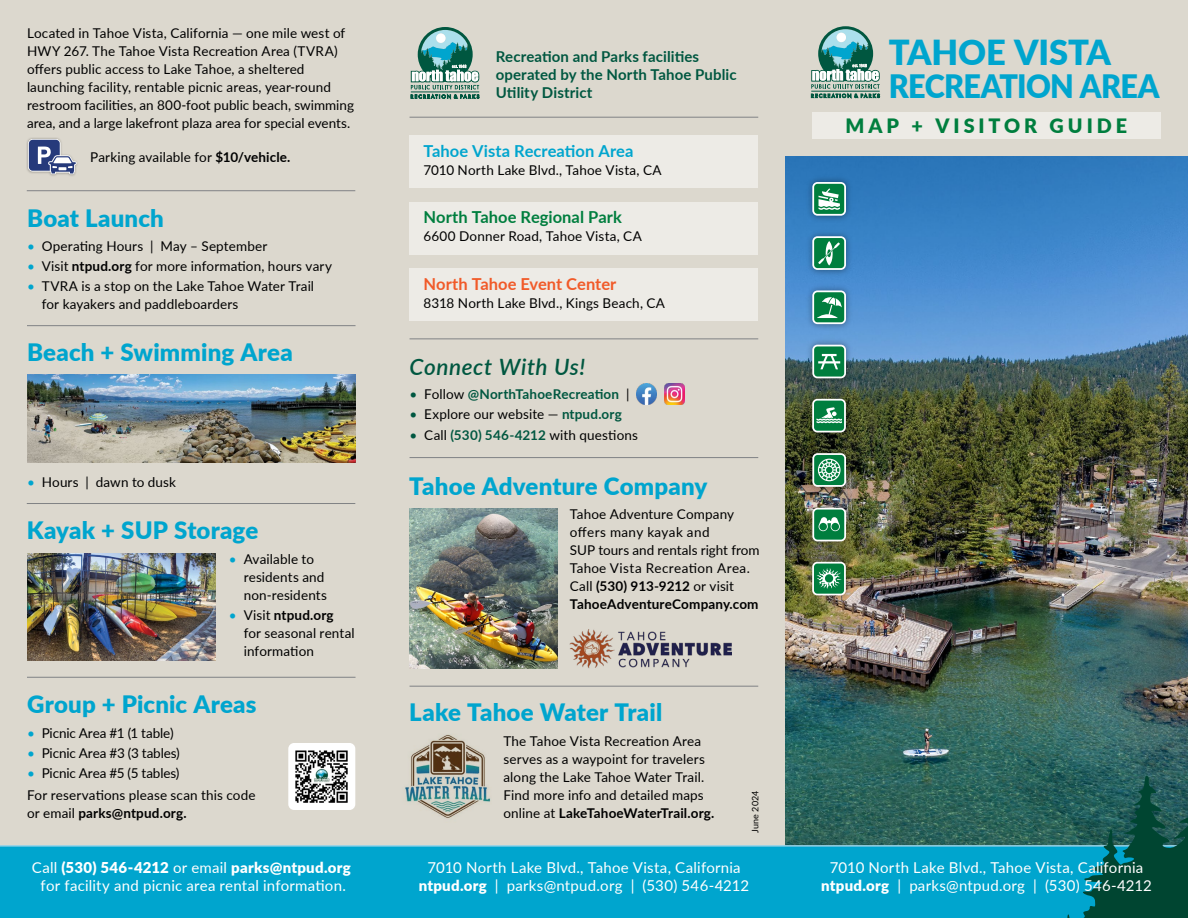
<style>
.page{position:relative;width:1188px;height:918px;background:#dcd8ce}
.page>*{position:absolute;margin:0;border:0;box-sizing:border-box;transform-origin:0 0}
.t1{font:900 34.5px "Lato";letter-spacing:-.005em;color:#00a5ce}
.t2{font:900 32.25px "Lato";letter-spacing:-.025em;color:#00a5ce;scale:.95 1}
.t3{font:900 24px "Lato";letter-spacing:.01em;color:#00a5ce}
.t4{font:italic 600 22.5px "Lato";letter-spacing:.025em;color:#005740}
.t5{font:900 19.8px "Lato";letter-spacing:.2em;color:#007e3e}
.t6{font:700 16.5px "Lato";letter-spacing:.005em;color:#00a5ce}
.t7{font:700 16.5px "Lato";letter-spacing:.005em;color:#007e3e}
.t8{font:700 16.5px "Lato";letter-spacing:.005em;color:#f15a29}
.t9{font:15px/18px "Lato";letter-spacing:.015em;color:#fff;text-align:center}
.t10{font:700 15px/18px "Lato";letter-spacing:.01em;color:#005740}
.t11{font:13.5px/18px "Lato";letter-spacing:.01em;color:#000}
.t12{font:13.5px "Lato";letter-spacing:-.01em;color:#000}
.t13{font:700 13.5px "Lato";letter-spacing:.01em;color:#005740}
.t14{font:700 13.5px "Lato";letter-spacing:.015em;color:#000}
.t15{font:9px "Lato";letter-spacing:.02em;color:#000}
.s1{font-weight:700}
.s2{color:#00a5ce}
.s3{font-weight:400}
.s4{font-weight:900}
.s5{font-weight:400;color:#000}
.s6{color:#005740}
.s7{font-weight:700;color:#005740}
</style>
<div class="page">
<div style="left:26px;top:137px;width:53px;height:39px;background:#000;opacity:.3"></div>
<svg style="left:28px;top:139px;width:49px;height:35px"></svg>
<div style="left:0;top:847px;width:1188px;height:71px;background:#00a5ce"></div>
<svg style="left:811px;top:26px;width:70px;height:72px"></svg>
<hr style="left:811px;top:91px;width:69px;height:1px;background:#005740">
<hr style="left:27px;top:325px;width:329px;height:1px;background:#808285">
<img style="left:785px;top:157px;width:403px;height:688px">
<hr style="left:410px;top:457px;width:348px;height:1px;background:#808285">
<svg style="left:411px;top:27px;width:69px;height:72px"></svg>
<hr style="left:411px;top:92px;width:68px;height:1px;background:#005740">
<div style="left:410px;top:135px;width:348px;height:53px;background:#edebe6"></div>
<div style="left:410px;top:268px;width:348px;height:53px;background:#edebe6"></div>
<img style="left:636px;top:384px;width:21px;height:20px">
<img style="left:664px;top:384px;width:21px;height:20px">
<hr style="left:410px;top:338px;width:348px;height:1px;background:#808285">
<hr style="left:410px;top:117px;width:348px;height:1px;background:#808285">
<div style="left:812px;top:112px;width:349px;height:27px;background:#edebe6"></div>
<hr style="left:0;top:845px;width:1188px;height:2px;background:#96d2e7">
<svg style="left:953px;top:774px;width:235px;height:144px"></svg>
<img style="left:803px;top:444px;width:52px;height:53px">
<img style="left:803px;top:390px;width:53px;height:52px">
<img style="left:803px;top:499px;width:52px;height:52px">
<img style="left:803px;top:553px;width:52px;height:52px">
<svg style="left:812px;top:453px;width:34px;height:34px"></svg>
<svg style="left:812px;top:508px;width:34px;height:33px"></svg>
<svg style="left:812px;top:399px;width:34px;height:33px"></svg>
<img style="left:803px;top:335px;width:52px;height:53px">
<img style="left:803px;top:281px;width:52px;height:52px">
<img style="left:803px;top:227px;width:52px;height:52px">
<svg style="left:812px;top:290px;width:34px;height:34px"></svg>
<img style="left:803px;top:173px;width:52px;height:52px">
<svg style="left:812px;top:182px;width:34px;height:34px"></svg>
<svg style="left:812px;top:345px;width:34px;height:33px"></svg>
<svg style="left:812px;top:236px;width:34px;height:34px"></svg>
<svg style="left:812px;top:562px;width:34px;height:33px"></svg>
<div style="left:825px;top:574px;width:8px;height:9px;background:#007e3e;border-radius:50%"></div>
<hr style="left:410px;top:686px;width:348px;height:1px;background:#808285">
<hr style="left:27px;top:503px;width:328px;height:1px;background:#808285">
<img style="left:27px;top:553px;width:189px;height:108px">
<hr style="left:27px;top:677px;width:329px;height:1px;background:#808285">
<img style="left:409px;top:508px;width:148px;height:160px">
<img style="left:569px;top:629px;width:162px;height:39px">
<img style="left:27px;top:375px;width:328px;height:87px">
<img style="left:405px;top:734px;width:86px;height:84px">
<div style="left:410px;top:202px;width:348px;height:52px;background:#edebe6"></div>
<hr style="left:27px;top:190px;width:328px;height:1px;background:#808285">
<div style="left:288px;top:743px;width:67px;height:67px;background:#fff;border-radius:6px"></div>
<img style="left:296px;top:750px;width:52px;height:53px">
<p class="t11" style="left:27px;top:23px;width:329px">Located in Tahoe Vista, California — one mile west of HWY 267. The Tahoe Vista Recreation Area (TVRA) offers public access to Lake Tahoe, a sheltered launching facility, rentable picnic areas, year-round restroom facilities, an 800-foot public beach, swimming area, and a large lakefront plaza area for special events.</p>
<p class="t11" style="left:90px;top:148px;width:202px">Parking available for <span class="s1">$10/vehicle.</span></p>
<h3 class="t3" style="left:27px;top:200px;width:138px">Boat Launch</h3>
<p class="t11" style="left:27px;top:236px;width:242px"><span class="s2">•</span> Operating Hours | May – September</p>
<p class="t11" style="left:27px;top:257px;width:307px"><span class="s2">•</span> Visit <span class="s1">ntpud.org</span> for more information, hours vary</p>
<p class="t11" style="left:42px;top:277px;width:274px;text-indent:-15px"><span class="s2">•</span> TVRA is a stop on the Lake Tahoe Water Trail for kayakers and paddleboarders</p>
<h3 class="t3" style="left:27px;top:335px;width:267px">Beach + Swimming Area</h3>
<p class="t11" style="left:27px;top:473px;width:151px"><span class="s2">•</span> Hours | dawn to dusk</p>
<h3 class="t3" style="left:27px;top:512px;width:233px">Kayak + SUP Storage</h3>
<p class="t11" style="left:244px;top:549px;width:85px;text-indent:-15px"><span class="s2">•</span> Available to residents and non-residents</p>
<p class="t11" style="left:244px;top:605px;width:113px;text-indent:-15px"><span class="s2">•</span> Visit <span class="s1">ntpud.org<br></span>for seasonal rental information</p>
<h3 class="t3" style="left:27px;top:686px;width:231px">Group + Picnic Areas</h3>
<p class="t12" style="left:27px;top:723px;width:148px"><span class="s2">•</span> Picnic Area #1 (1 table)</p>
<p class="t12" style="left:27px;top:743px;width:154px"><span class="s2">•</span> Picnic Area #3 (3 tables)</p>
<p class="t11" style="left:27px;top:762px;width:230px;line-height:21.8px"><span class="s2">•</span> Picnic Area #5 (5 tables)<br>For reservations please scan this code</p>
<p class="t14" style="left:27px;top:803px;width:161px"><span class="s3">or email</span> parks@ntpud.org.</p>
<p class="t9" style="left:32px;top:858px;width:320px">Call <span class="s4">(530) 546-4212</span> or email <span class="s4">parks@ntpud.org </span>for facility and picnic area rental information.</p>
<p class="t10" style="left:496px;top:47px;width:243px">Recreation and Parks facilities operated by the North Tahoe Public<br>Utility District</p>
<p class="t6" style="left:423px;top:139px;width:212px">Tahoe Vista Recreation Area</p>
<p class="t11" style="left:423px;top:161px;width:240px">7010 North Lake Blvd., Tahoe Vista, CA</p>
<p class="t7" style="left:423px;top:205px;width:200px">North Tahoe Regional Park</p>
<p class="t11" style="left:423px;top:227px;width:220px">6600 Donner Road, Tahoe Vista, CA</p>
<p class="t8" style="left:423px;top:272px;width:195px">North Tahoe Event Center</p>
<p class="t11" style="left:423px;top:293px;width:243px">8318 North Lake Blvd., Kings Beach, CA</p>
<h3 class="t4" style="left:410px;top:350px;width:177px">Connect With Us!</h3>
<p class="t13" style="left:410px;top:384px;width:221px"><span class="s3">•</span> <span class="s5">Follow</span> @NorthTahoeRecreation <span class="s5">|</span></p>
<p class="t11" style="left:410px;top:405px;width:214px"><span class="s6">•</span> Explore our website — <span class="s7">ntpud.org</span></p>
<p class="t11" style="left:410px;top:425px;width:230px"><span class="s6">•</span> Call <span class="s7">(530) 546-4212</span> with questions</p>
<h3 class="t3" style="left:409px;top:468px;width:300px">Tahoe Adventure Company</h3>
<p class="t11" style="left:570px;top:504px;width:191px">Tahoe Adventure Company offers many kayak and<br>SUP tours and rentals right from<br>Tahoe Vista Recreation Area.<br>Call <span class="s1">(530) 913-9212</span> or visit<br><span class="s1">TahoeAdventureCompany.com</span></p>
<h3 class="t3" style="left:409px;top:694px;width:255px">Lake Tahoe Water Trail</h3>
<p class="t11" style="left:503px;top:731px;width:212px">The Tahoe Vista Recreation Area serves as a waypoint for travelers along the Lake Tahoe Water Trail.<br>Find more info and detailed maps online at <span class="s1">LakeTahoeWaterTrail.org.</span></p>
<p class="t15" style="left:749px;top:833px;width:44px;rotate:-90deg">June 2024</p>
<p class="t9" style="left:419px;top:858px;width:332px">7010 North Lake Blvd., Tahoe Vista, California <span class="s4">ntpud.org</span> | parks@ntpud.org | (530) 546-4212</p>
<h1 class="t1" style="left:889px;top:26px;width:224px">TAHOE VISTA</h1>
<h2 class="t2" style="left:889px;top:62px;width:287px">RECREATION AREA</h2>
<h3 class="t5" style="left:845px;top:111px;width:283px">MAP + VISITOR GUIDE</h3>
<p class="t9" style="left:821px;top:858px;width:332px">7010 North Lake Blvd., Tahoe Vista, California <span class="s4">ntpud.org</span> | parks@ntpud.org | (530) 546-4212</p>
</div>
